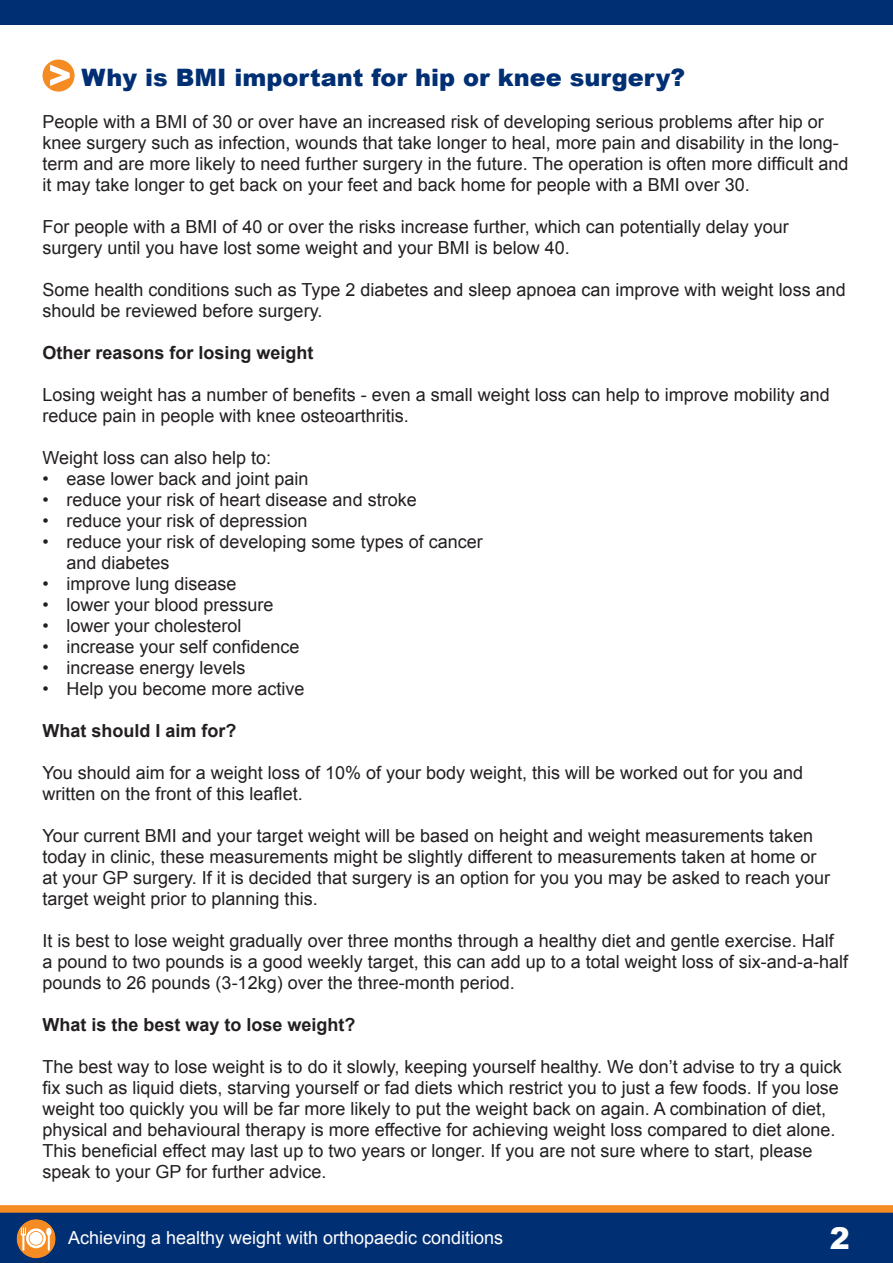
<style>
.page{position:relative;width:893px;height:1263px;background:#fff}
.page>*{position:absolute;margin:0;border:0;box-sizing:border-box;transform-origin:0 0}
.t1{font:900 30px "Arial";color:#fff}
.t2{font:900 24px "Arial";color:#002f74}
.t3{font:18px/21px "Arial";color:#231f20}
.t4{font:700 18px "Arial";color:#231f20}
.t5{font:18px "Arial";color:#fff}
</style>
<div class="page">
<div style="left:0;top:0;width:893px;height:25px;background:#002f74"></div>
<div style="left:0;top:1208px;width:893px;height:55px;background:#002f74"></div>
<div style="left:0;top:1205px;width:893px;height:8px;background:#f48c23"></div>
<div style="left:17px;top:1219px;width:39px;height:39px;background:#f48c23;border-radius:50%"></div>
<svg style="left:21px;top:1227px;width:30px;height:24px"></svg>
<svg style="left:43px;top:60px;width:32px;height:32px"></svg>
<p class="t2" style="left:82px;top:60px;width:605px">Why is BMI important for hip or knee surgery?</p>
<p class="t3" style="left:43px;top:112px;width:808px">People with a BMI of 30 or over have an increased risk of developing serious problems after hip or knee surgery such as infection, wounds that take longer to heal, more pain and disability in the long&shy;term and are more likely to need further surgery in the future. The operation is often more difficult and it may take longer to get back on your feet and back home for people with a BMI over 30.</p>
<p class="t3" style="left:43px;top:217px;width:748px">For people with a BMI of 40 or over the risks increase further, which can potentially delay your surgery until you have lost some weight and your BMI is below 40.</p>
<p class="t3" style="left:43px;top:280px;width:805px">Some health conditions such as Type 2 diabetes and sleep apnoea can improve with weight loss and should be reviewed before surgery.</p>
<p class="t4" style="left:43px;top:341px;width:273px">Other reasons for losing weight</p>
<p class="t3" style="left:43px;top:385px;width:789px">Losing weight has a number of benefits - even a small weight loss can help to improve mobility and reduce pain in people with knee osteoarthritis.</p>
<p class="t3" style="left:43px;top:448px;width:230px">Weight loss can also help to:</p>
<p class="t3" style="left:43px;top:469px;width:268px">• ease lower back and joint pain</p>
<p class="t3" style="left:43px;top:490px;width:376px">• reduce your risk of heart disease and stroke</p>
<p class="t3" style="left:43px;top:511px;width:267px">• reduce your risk of depression</p>
<p class="t3" style="left:67px;top:532px;width:418px;text-indent:-24px">• reduce your risk of developing some types of cancer and diabetes</p>
<p class="t3" style="left:43px;top:574px;width:196px">• improve lung disease</p>
<p class="t3" style="left:43px;top:595px;width:233px">• lower your blood pressure</p>
<p class="t3" style="left:43px;top:616px;width:201px">• lower your cholesterol</p>
<p class="t3" style="left:43px;top:637px;width:259px">• increase your self confidence</p>
<p class="t3" style="left:43px;top:658px;width:205px">• increase energy levels</p>
<p class="t3" style="left:43px;top:679px;width:264px">• Help you become more active</p>
<p class="t4" style="left:43px;top:719px;width:196px">What should I aim for?</p>
<p class="t3" style="left:43px;top:763px;width:762px">You should aim for a weight loss of 10% of your body weight, this will be worked out for you and written on the front of this leaflet.</p>
<p class="t3" style="left:43px;top:826px;width:789px">Your current BMI and your target weight will be based on height and weight measurements taken today in clinic, these measurements might be slightly different to measurements taken at home or at your GP surgery. If it is decided that surgery is an option for you you may be asked to reach your target weight prior to planning this.</p>
<p class="t3" style="left:43px;top:931px;width:807px">It is best to lose weight gradually over three months through a healthy diet and gentle exercise. Half a pound to two pounds is a good weekly target, this can add up to a total weight loss of six-and-a-half pounds to 26 pounds (3-12kg) over the three-month period.</p>
<p class="t4" style="left:43px;top:1013px;width:315px">What is the best way to lose weight?</p>
<p class="t3" style="left:43px;top:1057px;width:801px">The best way to lose weight is to do it slowly, keeping yourself healthy. We don’t advise to try a quick fix such as liquid diets, starving yourself or fad diets which restrict you to just a few foods. If you lose weight too quickly you will be far more likely to put the weight back on again. A combination of diet, physical and behavioural therapy is more effective for achieving weight loss compared to diet alone.<br>This beneficial effect may last up to two years or longer. If you are not sure where to start, please speak to your GP for further advice.</p>
<p class="t5" style="left:68px;top:1226px;width:437px">Achieving a healthy weight with orthopaedic conditions</p>
<h1 class="t1" style="left:830px;top:1216px;width:22px">2</h1>
</div>
